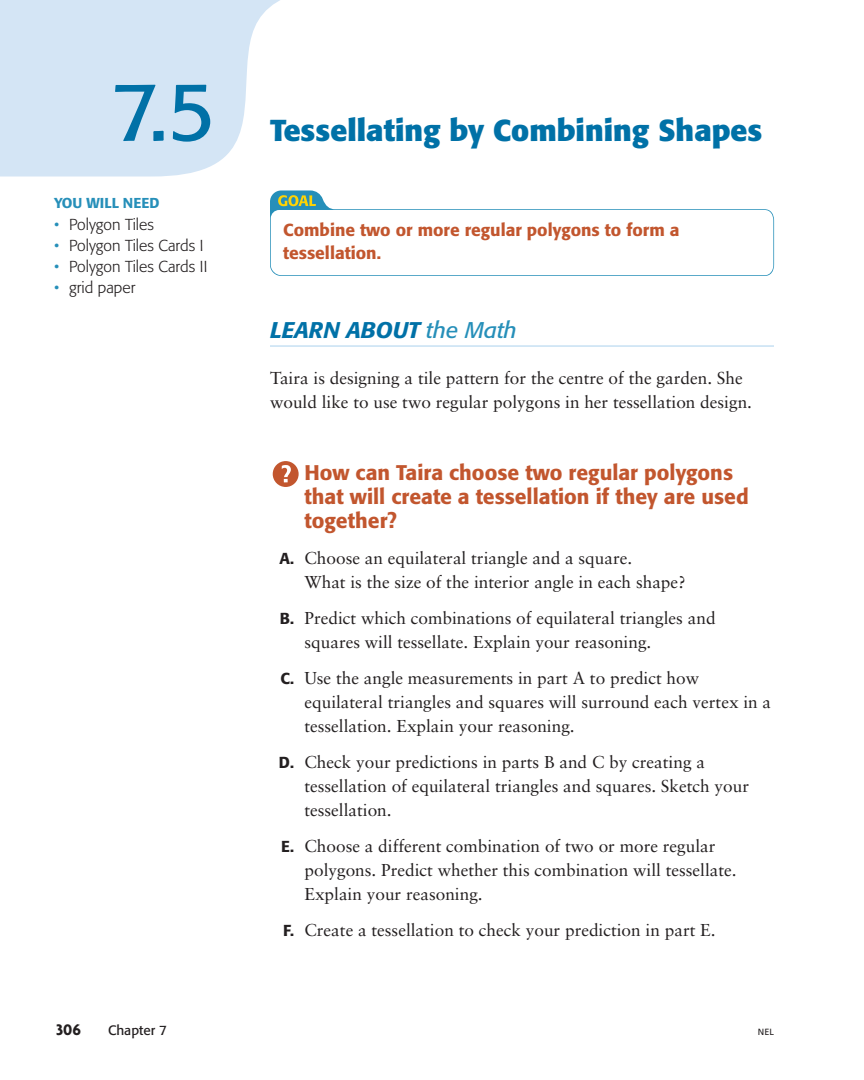
<style>
.page{position:relative;width:864px;height:1080px;background:#fff}
.page>*{position:absolute;margin:0;border:0;box-sizing:border-box;transform-origin:0 0}
.t1{font:82.5px "Formata";color:#0071a7}
.t2{font:700 30px "Formata";color:#0071a7}
.t3{font:italic 500 22.5px "Formata";color:#0071a7}
.t4{font:500 21px/24px "Formata";color:#c2562e}
.t5{font:17.25px/24px "Sabon";color:#231f20}
.t6{font:500 17.25px/22.5px "Formata";color:#c2562e}
.t7{font:700 16.5px "Agenda";color:#231f20}
.t8{font:300 15.75px "Formata";color:#231f20}
.t9{font:500 14.25px "Formata";color:#268fb9}
.t10{font:13.5px "Formata";color:#231f20}
.t11{font:9px "Frutiger";color:#231f20}
.s1{color:#268fb9}
.s2{font-weight:400;color:#268fb9}
.s3{font-family:"Formata";font-weight:500;font-size:15.75px}
</style>
<div class="page">
<svg style="left:0;top:0;width:775px;height:487px"></svg>
<h1 class="t1" style="left:111px;top:75px;width:106px">7.5</h1>
<p class="t9" style="left:54px;top:196px;width:107px">YOU WILL NEED</p>
<p class="t8" style="left:54px;top:218px;width:102px"><span class="s1">•</span> Polygon Tiles</p>
<p class="t8" style="left:54px;top:239px;width:151px"><span class="s1">•</span> Polygon Tiles Cards I</p>
<p class="t8" style="left:54px;top:260px;width:155px"><span class="s1">•</span> Polygon Tiles Cards II</p>
<p class="t8" style="left:54px;top:281px;width:83px"><span class="s1">•</span> grid paper</p>
<h2 class="t2" style="left:270px;top:117px;width:494px">Tessellating by Combining Shapes</h2>
<p class="t6" style="left:283px;top:220px;width:398px">Combine two or more regular polygons to form a tessellation.</p>
<h3 class="t3" style="left:270px;top:320px;width:249px">LEARN ABOUT <span class="s2">the Math</span></h3>
<p class="t5" style="left:270px;top:368px;width:484px">Taira is designing a tile pattern for the centre of the garden. She would like to use two regular polygons in her tessellation design.</p>
<p class="t4" style="left:304px;top:463px;width:446px">How can Taira choose two regular polygons that will create a tessellation if they are used together?</p>
<p class="t5" style="left:304px;top:548px;width:383px;text-indent:-25px"><span class="s3">A.</span> Choose an equilateral triangle and a square.<br>What is the size of the interior angle in each shape?</p>
<p class="t5" style="left:304px;top:608px;width:413px;text-indent:-25px"><span class="s3">B.</span> Predict which combinations of equilateral triangles and squares will tessellate. Explain your reasoning.</p>
<p class="t5" style="left:304px;top:668px;width:468px;text-indent:-24px"><span class="s3">C.</span> Use the angle measurements in part A to predict how equilateral triangles and squares will surround each vertex in a tessellation. Explain your reasoning.</p>
<p class="t5" style="left:304px;top:752px;width:446px;text-indent:-26px"><span class="s3">D.</span> Check your predictions in parts B and C by creating a tessellation of equilateral triangles and squares. Sketch your tessellation.</p>
<p class="t5" style="left:304px;top:836px;width:434px;text-indent:-23px"><span class="s3">E.</span> Choose a different combination of two or more regular polygons. Predict whether this combination will tessellate.<br>Explain your reasoning.</p>
<p class="t5" style="left:283px;top:920px;width:434px"><span class="s3">F.</span> Create a tessellation to check your prediction in part E.</p>
<p class="t7" style="left:56px;top:1023px;width:26px">306</p>
<p class="t10" style="left:108px;top:1024px;width:61px">Chapter 7</p>
<p class="t11" style="left:758px;top:1028px;width:18px">NEL</p>
</div>
